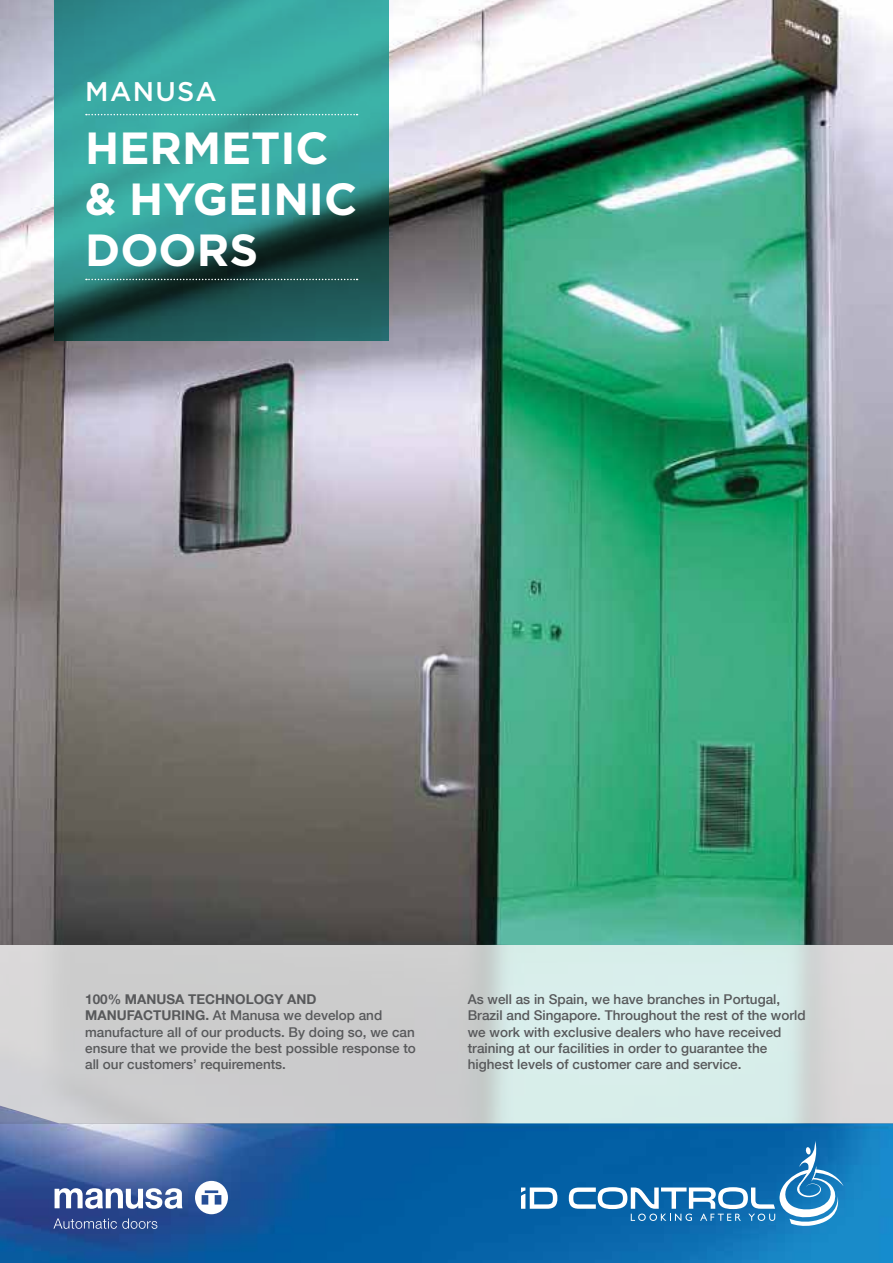
<style>
.page{position:relative;width:893px;height:1263px;background:#fff}
.page>*{position:absolute;margin:0;border:0;box-sizing:border-box;transform-origin:0 0}
.t1{font:700 45px/51px "Gotham";color:#fff}
.t2{font:500 27px "Gotham";letter-spacing:.05em;color:#fff}
.t3{font:500 13.5px/16.2px "Helvetica Neue LT Com";color:#58595b}
.s1{font-weight:700}
</style>
<div class="page">
<img style="left:0;top:1123px;width:893px;height:140px">
<img style="left:0;top:0;width:893px;height:1123px">
<svg style="left:521px;top:1187px;width:36px;height:22px"></svg>
<svg style="left:569px;top:1140px;width:274px;height:87px;background:#297bb6"></svg>
<svg style="left:195px;top:1181px;width:33px;height:33px"></svg>
<svg style="left:55px;top:1188px;width:128px;height:21px"></svg>
<svg style="left:53px;top:1218px;width:104px;height:11px"></svg>
<svg style="left:54px;top:0;width:334px;height:340px;background:#2f8a85"></svg>
<svg style="left:86px;top:279px;width:272px;height:1px"></svg>
<svg style="left:86px;top:114px;width:272px;height:1px"></svg>
<h2 class="t2" style="left:85px;top:74px;width:133px">MANUSA</h2>
<h1 class="t1" style="left:85px;top:122px;width:274px">HERMETIC &amp; HYGEINIC<br>DOORS</h1>
<p class="t3" style="left:85px;top:991px;width:332px"><span class="s1">100% MANUSA TECHNOLOGY AND MANUFACTURING.</span> At Manusa we develop and manufacture all of our products. By doing so, we can ensure that we provide the best possible response to all our customers’ requirements.</p>
<p class="t3" style="left:468px;top:991px;width:339px">As well as in Spain, we have branches in Portugal, Brazil and Singapore. Throughout the rest of the world we work with exclusive dealers who have received training at our facilities in order to guarantee the highest levels of customer care and service.</p>
</div>
